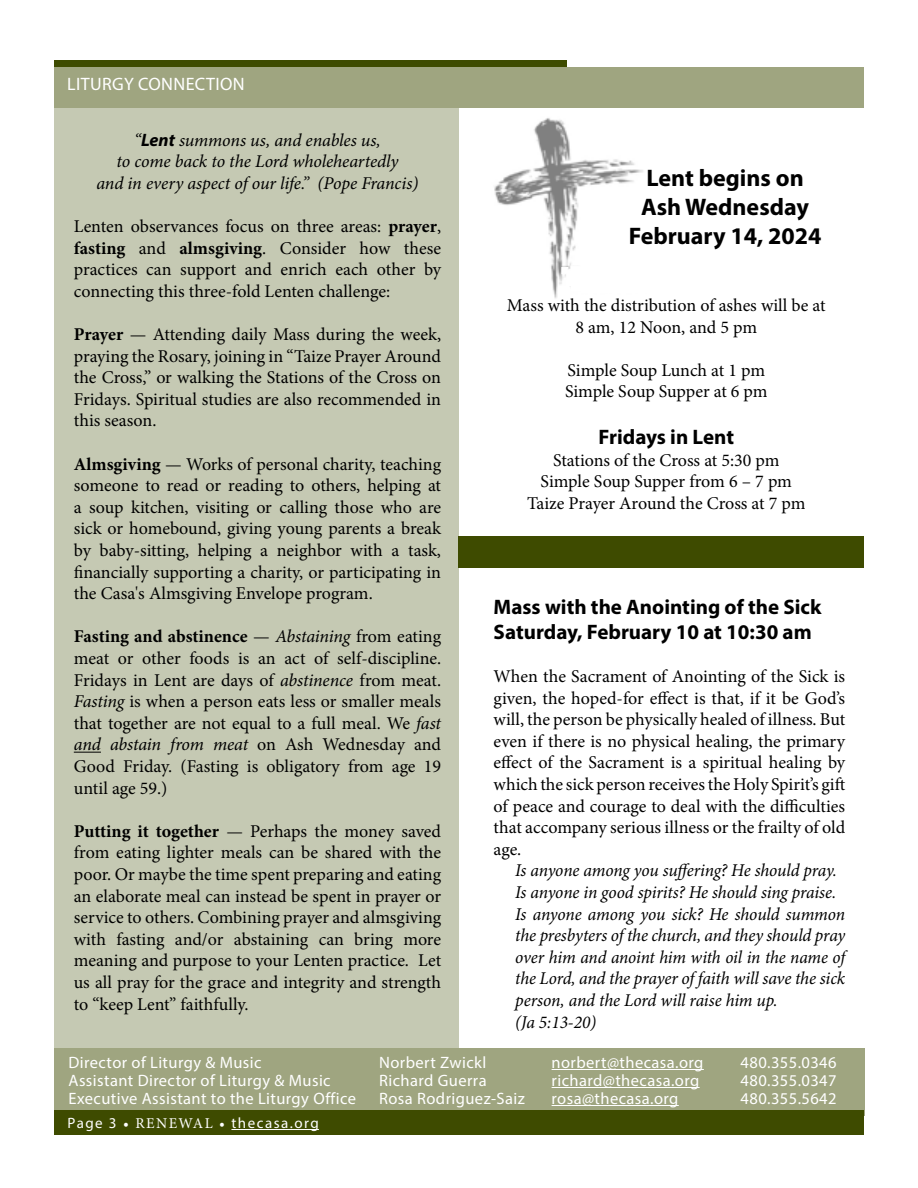
<style>
.page{position:relative;width:918px;height:1188px;background:#fff}
.page>*{position:absolute;margin:0;border:0;box-sizing:border-box;transform-origin:0 0}
.t1{font:700 24px/28.8px "Myriad Pro";color:#000;text-align:center}
.t2{font:700 21px/25.2px "Myriad Pro";color:#000}
.t3{font:18px/21.6px "Minion Pro";letter-spacing:-.005em;color:#000;text-align:justify}
.t4{font:italic 18px/21.6px "Minion Pro";letter-spacing:-.01em;color:#000}
.t5{font:18px "Myriad Pro";letter-spacing:.02em;color:#fff}
.t6{font:16.5px "Myriad Pro";letter-spacing:.025em;color:#fff}
.t7{font:15px "Myriad Pro";letter-spacing:.1em;color:#fff}
.s1{font-family:"Myriad Pro";font-weight:700}
.s2{font-weight:700}
.s3{font-style:italic}
.s4{font-family:"Minion Pro"}
</style>
<div class="page">
<div style="left:54px;top:1048px;width:810px;height:67px;background:#9fa580"></div>
<hr style="left:552px;top:1069px;width:152px;height:1px;background:#fff">
<hr style="left:552px;top:1087px;width:148px;height:1px;background:#fff">
<hr style="left:552px;top:1105px;width:127px;height:1px;background:#fff">
<div style="left:54px;top:1110px;width:810px;height:25px;background:#3e4b00"></div>
<hr style="left:231px;top:1129px;width:88px;height:1px;background:#fff">
<div style="left:54px;top:60px;width:513px;height:22px;background:#3e4b00"></div>
<div style="left:54px;top:68px;width:810px;height:40px;background:#9fa580"></div>
<div style="left:459px;top:536px;width:405px;height:32px;background:#3e4b00"></div>
<div style="left:54px;top:108px;width:405px;height:940px;background:#c5c9b3"></div>
<img style="left:494px;top:118px;width:149px;height:181px">
<div style="left:580px;top:200px;width:70px;height:95px;background:#fff"></div>
<div style="left:570px;top:265px;width:62px;height:28px;background:#fff"></div>
<div style="left:566px;top:270px;width:6px;height:16px;background:#fff"></div>
<div style="left:561px;top:267px;width:7px;height:7px;background:#fff;border:1px solid #fff"></div>
<svg style="left:74px;top:752px;width:27px;height:1px"></svg>
<p class="t5" style="left:67px;top:73px;width:179px">LITURGY CONNECTION</p>
<p class="t4" style="left:96px;top:129px;width:324px;text-align:center">“<span class="s1">Lent</span> summons us, and enables us,<br>to come back to the Lord wholeheartedly<br>and in every aspect of our life.” (Pope Francis)</p>
<p class="t3" style="left:74px;top:216px;width:369px">Lenten observances focus on three areas: <span class="s2">prayer</span>, <span class="s2">fasting</span> and <span class="s2">almsgiving</span>. Consider how these practices can support and enrich each other by connecting this three-fold Lenten challenge:</p>
<p class="t3" style="left:74px;top:324px;width:369px"><span class="s2">Prayer</span> — Attending daily Mass during the week, praying the Rosary, joining in “Taize Prayer Around the Cross,” or walking the Stations of the Cross on Fridays. Spiritual studies are also recommended in this season.</p>
<p class="t3" style="left:74px;top:453px;width:369px"><span class="s2">Almsgiving</span> — Works of personal charity, teaching someone to read or reading to others, helping at a soup kitchen, visiting or calling those who are sick or homebound, giving young parents a break by baby-sitting, helping a neighbor with a task, financially supporting a charity, or participating in the Casa's Almsgiving Envelope program.</p>
<p class="t3" style="left:74px;top:626px;width:369px"><span class="s2">Fasting and abstinence</span> — <span class="s3">Abstaining</span> from eating meat or other foods is an act of self-discipline.<br>Fridays in Lent are days of <span class="s3">abstinence</span> from meat.<br><span class="s3">Fasting</span> is when a person eats less or smaller meals that together are not equal to a full meal. We <span class="s3">fast and abstain from meat</span> on Ash Wednesday and Good Friday. (Fasting is obligatory from age 19 until age 59.)</p>
<p class="t3" style="left:74px;top:820px;width:369px"><span class="s2">Putting it together</span> — Perhaps the money saved from eating lighter meals can be shared with the poor. Or maybe the time spent preparing and eating an elaborate meal can instead be spent in prayer or service to others. Combining prayer and almsgiving with fasting and/or abstaining can bring more meaning and purpose to your Lenten practice. Let us all pray for the grace and integrity and strength to “keep Lent” faithfully.</p>
<h1 class="t1" style="left:629px;top:163px;width:194px">Lent begins on<br>Ash Wednesday<br>February 14, 2024</h1>
<p class="t3" style="left:507px;top:294px;width:320px;text-align:center">Mass with the distribution of ashes will be at<br>8 am, 12 Noon, and 5 pm</p>
<p class="t3" style="left:565px;top:359px;width:204px">Simple Soup Lunch at 1 pm<br>Simple Soup Supper at 6 pm</p>
<p class="t2" style="left:599px;top:424px;width:137px">Fridays in Lent</p>
<p class="t3" style="left:527px;top:449px;width:280px;text-align:center">Stations of the Cross at 5:30 pm<br>Simple Soup Supper from 6 – 7 pm<br>Taize Prayer Around the Cross at 7 pm</p>
<p class="t2" style="left:494px;top:593px;width:329px">Mass with the Anointing of the Sick<br>Saturday, February 10 at 10:30 am</p>
<p class="t3" style="left:494px;top:666px;width:353px">When the Sacrament of Anointing of the Sick is given, the hoped-for effect is that, if it be God’s will, the person be physically healed of illness. But even if there is no physical healing, the primary effect of the Sacrament is a spiritual healing by which the sick person receives the Holy Spirit’s gift of peace and courage to deal with the difficulties that accompany serious illness or the frailty of old age.</p>
<p class="t4" style="left:515px;top:860px;width:331px">Is anyone among you suffering? He should pray.<br>Is anyone in good spirits? He should sing praise.<br>Is anyone among you sick? He should summon the presbyters of the church, and they should pray over him and anoint him with oil in the name of the Lord, and the prayer of faith will save the sick person, and the Lord will raise him up.<br>(Ja 5:13-20)</p>
<p class="t6" style="left:69px;top:1052px;width:195px">Director of Liturgy &amp; Music</p>
<p class="t6" style="left:379px;top:1052px;width:109px">Norbert Zwickl</p>
<p class="t6" style="left:552px;top:1052px;width:153px">norbert@thecasa.org</p>
<p class="t6" style="left:741px;top:1052px;width:98px">480.355.0346</p>
<p class="t6" style="left:69px;top:1070px;width:264px">Assistant Director of Liturgy &amp; Music</p>
<p class="t6" style="left:379px;top:1070px;width:109px">Richard Guerra</p>
<p class="t6" style="left:552px;top:1070px;width:149px">richard@thecasa.org</p>
<p class="t6" style="left:741px;top:1070px;width:98px">480.355.0347</p>
<p class="t6" style="left:69px;top:1088px;width:289px">Executive Assistant to the Liturgy Office</p>
<p class="t6" style="left:379px;top:1088px;width:147px">Rosa Rodriguez-Saiz</p>
<p class="t6" style="left:552px;top:1088px;width:128px">rosa@thecasa.org</p>
<p class="t6" style="left:741px;top:1088px;width:98px">480.355.5642</p>
<p class="t7" style="left:68px;top:1114px;width:253px">Page 3 <span class="s4">• RENEWAL •</span> thecasa.org</p>
</div>
